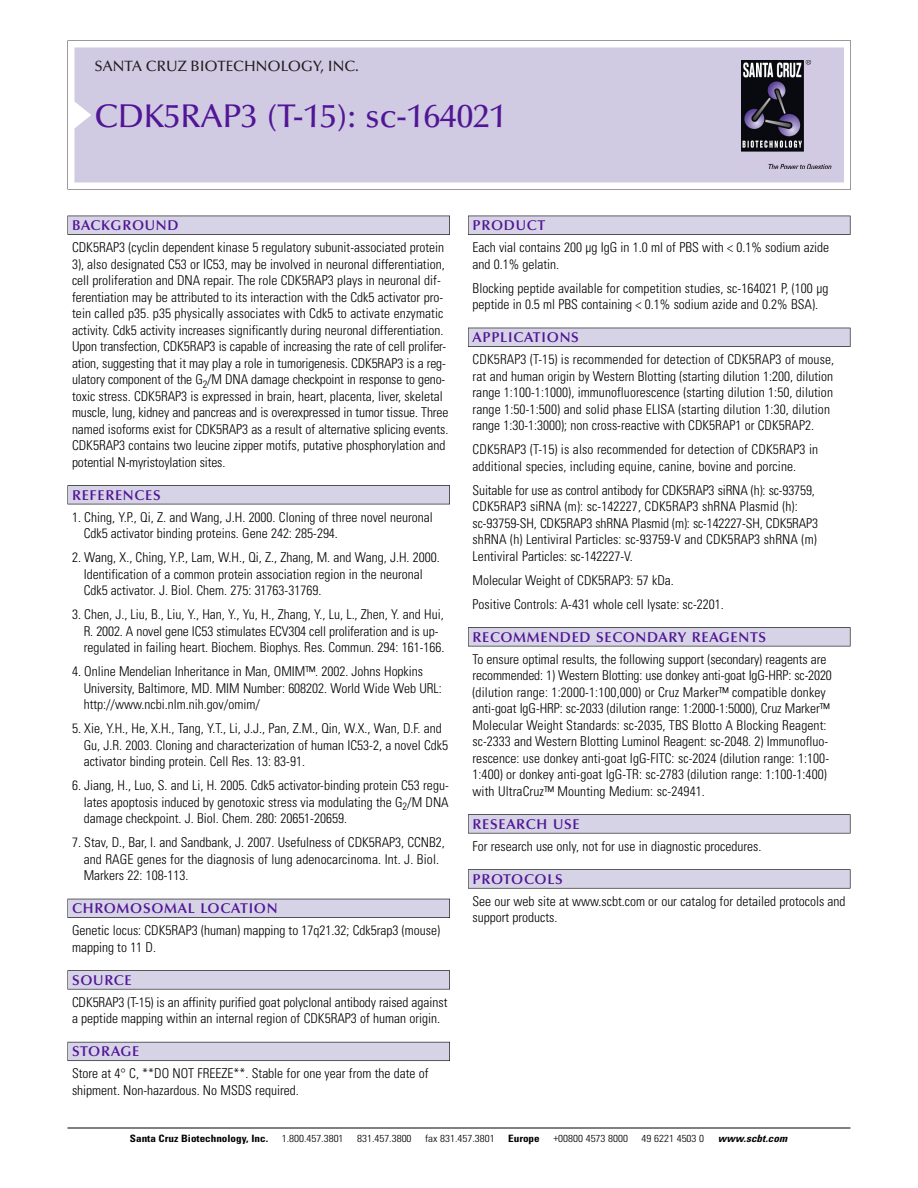
<style>
.page{position:relative;width:918px;height:1188px;background:#fff}
.page>*{position:absolute;margin:0;border:0;box-sizing:border-box;transform-origin:0 0}
.t1{font:500 33px "Optima";color:#511695}
.t2{font:500 15px "Optima";color:#231f20}
.t3{font:600 14.25px "Optima";letter-spacing:.05em;color:#511695}
.t4{font:300 condensed 13.5px/16.5px "Univers";color:#000}
.t5{font:300 condensed 10.2px "Univers";color:#000;scale:1.1 1}
.t6{font:700 condensed 10.2px "Univers";color:#000;scale:1.1 1}
.t7{font:italic 700 condensed 10.2px "Univers";letter-spacing:.005em;color:#000;scale:1.1 1}
</style>
<div class="page">
<svg style="left:68px;top:40px;width:783px;height:149px"></svg>
<div style="left:74px;top:47px;width:770px;height:135px;background:#d1cae3"></div>
<img style="left:741px;top:60px;width:90px;height:108px">
<div style="left:68px;top:216px;width:382px;height:19px;background:#525155"></div>
<div style="left:68px;top:216px;width:381px;height:18px;background:#d7d3e7"></div>
<div style="left:68px;top:485px;width:382px;height:19px;background:#525155"></div>
<div style="left:68px;top:486px;width:381px;height:18px;background:#d7d3e7"></div>
<div style="left:68px;top:899px;width:382px;height:19px;background:#525158"></div>
<div style="left:68px;top:899px;width:381px;height:18px;background:#d7d3e7"></div>
<div style="left:68px;top:970px;width:382px;height:19px;background:#575759"></div>
<div style="left:68px;top:971px;width:381px;height:18px;background:#d7d3e7"></div>
<div style="left:68px;top:1042px;width:382px;height:19px;background:#5b5a62"></div>
<div style="left:68px;top:1042px;width:381px;height:18px;background:#d7d3e7"></div>
<div style="left:468px;top:216px;width:382px;height:19px;background:#525155"></div>
<div style="left:468px;top:216px;width:382px;height:18px;background:#d7d3e7"></div>
<div style="left:468px;top:328px;width:382px;height:19px;background:#515055"></div>
<div style="left:468px;top:328px;width:382px;height:18px;background:#d7d3e7"></div>
<div style="left:468px;top:627px;width:382px;height:19px;background:#545357"></div>
<div style="left:468px;top:628px;width:382px;height:18px;background:#d7d3e7"></div>
<div style="left:468px;top:814px;width:382px;height:19px;background:#575759"></div>
<div style="left:468px;top:815px;width:382px;height:18px;background:#d7d3e7"></div>
<svg style="left:468px;top:869px;width:382px;height:20px"></svg>
<div style="left:468px;top:870px;width:382px;height:18px;background:#d7d3e7"></div>
<hr style="left:68px;top:1128px;width:782px;height:1px;background:#000">
<p class="t2" style="left:94px;top:61px;width:266px">SANTA CRUZ BIOTECHNOLOGY, INC.</p>
<h1 class="t1" style="left:94px;top:103px;width:413px">CDK5RAP3 (T-15): sc-164021</h1>
<p class="t3" style="left:72px;top:219px;width:108px">BACKGROUND</p>
<p class="t4" style="left:72px;top:240px;width:378px">CDK5RAP3 (cyclin dependent kinase 5 regulatory subunit-associated protein 3), also designated C53 or IC53, may be involved in neuronal differentiation, cell proliferation and DNA repair. The role CDK5RAP3 plays in neuronal dif&shy;ferentiation may be attributed to its interaction with the Cdk5 activator pro&shy;tein called p35. p35 physically associates with Cdk5 to activate enzymatic activity. Cdk5 activity increases significantly during neuronal differentiation.<br>Upon transfection, CDK5RAP3 is capable of increasing the rate of cell prolifer&shy;ation, suggesting that it may play a role in tumorigenesis. CDK5RAP3 is a reg&shy;ulatory component of the G<sub>2</sub>/M DNA damage checkpoint in response to geno&shy;toxic stress. CDK5RAP3 is expressed in brain, heart, placenta, liver, skeletal muscle, lung, kidney and pancreas and is overexpressed in tumor tissue. Three named isoforms exist for CDK5RAP3 as a result of alternative splicing events.<br>CDK5RAP3 contains two leucine zipper motifs, putative phosphorylation and potential N-myristoylation sites.</p>
<p class="t3" style="left:72px;top:489px;width:90px">REFERENCES</p>
<p class="t4" style="left:84px;top:510px;width:351px;text-indent:-12px">1. Ching, Y.P., Qi, Z. and Wang, J.H. 2000. Cloning of three novel neuronal<br>Cdk5 activator binding proteins. Gene 242: 285-294.</p>
<p class="t4" style="left:84px;top:550px;width:358px;text-indent:-12px">2. Wang, X., Ching, Y.P., Lam, W.H., Qi, Z., Zhang, M. and Wang, J.H. 2000.<br>Identification of a common protein association region in the neuronal<br>Cdk5 activator. J. Biol. Chem. 275: 31763-31769.</p>
<p class="t4" style="left:84px;top:607px;width:362px;text-indent:-12px">3. Chen, J., Liu, B., Liu, Y., Han, Y., Yu, H., Zhang, Y., Lu, L., Zhen, Y. and Hui,<br>R. 2002. A novel gene IC53 stimulates ECV304 cell proliferation and is up&shy;regulated in failing heart. Biochem. Biophys. Res. Commun. 294: 161-166.</p>
<p class="t4" style="left:84px;top:664px;width:360px;text-indent:-12px">4. Online Mendelian Inheritance in Man, OMIM™. 2002. Johns Hopkins<br>University, Baltimore, MD. MIM Number: 608202. World Wide Web URL: http://www.ncbi.nlm.nih.gov/omim/</p>
<p class="t4" style="left:84px;top:721px;width:366px;text-indent:-12px">5. Xie, Y.H., He, X.H., Tang, Y.T., Li, J.J., Pan, Z.M., Qin, W.X., Wan, D.F. and<br>Gu, J.R. 2003. Cloning and characterization of human IC53-2, a novel Cdk5 activator binding protein. Cell Res. 13: 83-91.</p>
<p class="t4" style="left:84px;top:778px;width:367px;text-align:justify;text-indent:-12px">6. Jiang, H., Luo, S. and Li, H. 2005. Cdk5 activator-binding protein C53 regu&shy;lates apoptosis induced by genotoxic stress via modulating the G<sub>2</sub>/M DNA damage checkpoint. J. Biol. Chem. 280: 20651-20659.</p>
<p class="t4" style="left:84px;top:835px;width:363px;text-indent:-12px">7. Stav, D., Bar, I. and Sandbank, J. 2007. Usefulness of CDK5RAP3, CCNB2, and RAGE genes for the diagnosis of lung adenocarcinoma. Int. J. Biol.<br>Markers 22: 108-113.</p>
<p class="t3" style="left:72px;top:903px;width:207px">CHROMOSOMAL LOCATION</p>
<p class="t4" style="left:72px;top:923px;width:370px">Genetic locus: CDK5RAP3 (human) mapping to 17q21.32; Cdk5rap3 (mouse) mapping to 11 D.</p>
<p class="t3" style="left:72px;top:974px;width:61px">SOURCE</p>
<p class="t4" style="left:72px;top:995px;width:377px">CDK5RAP3 (T-15) is an affinity purified goat polyclonal antibody raised against a peptide mapping within an internal region of CDK5RAP3 of human origin.</p>
<p class="t3" style="left:72px;top:1046px;width:69px">STORAGE</p>
<p class="t4" style="left:72px;top:1066px;width:358px">Store at 4° C, **DO NOT FREEZE**. Stable for one year from the date of shipment. Non-hazardous. No MSDS required.</p>
<p class="t3" style="left:473px;top:219px;width:74px">PRODUCT</p>
<p class="t4" style="left:473px;top:240px;width:358px">Each vial contains 200 µg IgG in 1.0 ml of PBS with &lt; 0.1% sodium azide and 0.1% gelatin.</p>
<p class="t4" style="left:473px;top:281px;width:357px">Blocking peptide available for competition studies, sc-164021 P, (100 µg peptide in 0.5 ml PBS containing &lt; 0.1% sodium azide and 0.2% BSA).</p>
<p class="t3" style="left:473px;top:332px;width:108px">APPLICATIONS</p>
<p class="t4" style="left:473px;top:352px;width:363px">CDK5RAP3 (T-15) is recommended for detection of CDK5RAP3 of mouse, rat and human origin by Western Blotting (starting dilution 1:200, dilution range 1:100-1:1000), immunofluorescence (starting dilution 1:50, dilution range 1:50-1:500) and solid phase ELISA (starting dilution 1:30, dilution range 1:30-1:3000); non cross-reactive with CDK5RAP1 or CDK5RAP2.</p>
<p class="t4" style="left:473px;top:442px;width:347px">CDK5RAP3 (T-15) is also recommended for detection of CDK5RAP3 in additional species, including equine, canine, bovine and porcine.</p>
<p class="t4" style="left:473px;top:483px;width:347px">Suitable for use as control antibody for CDK5RAP3 siRNA (h): sc-93759, CDK5RAP3 siRNA (m): sc-142227, CDK5RAP3 shRNA Plasmid (h): sc-93759-SH, CDK5RAP3 shRNA Plasmid (m): sc-142227-SH, CDK5RAP3 shRNA (h) Lentiviral Particles: sc-93759-V and CDK5RAP3 shRNA (m)<br>Lentiviral Particles: sc-142227-V.</p>
<p class="t4" style="left:473px;top:569px;width:253px;line-height:24px">Molecular Weight of CDK5RAP3: 57 kDa.<br>Positive Controls: A-431 whole cell lysate: sc-2201.</p>
<p class="t3" style="left:473px;top:631px;width:295px">RECOMMENDED SECONDARY REAGENTS</p>
<p class="t4" style="left:473px;top:652px;width:361px">To ensure optimal results, the following support (secondary) reagents are recommended: 1) Western Blotting: use donkey anti-goat IgG-HRP: sc-2020 (dilution range: 1:2000-1:100,000) or Cruz Marker™ compatible donkey anti-goat IgG-HRP: sc-2033 (dilution range: 1:2000-1:5000), Cruz Marker™ Molecular Weight Standards: sc-2035, TBS Blotto A Blocking Reagent: sc-2333 and Western Blotting Luminol Reagent: sc-2048. 2) Immunofluo&shy;rescence: use donkey anti-goat IgG-FITC: sc-2024 (dilution range: 1:100- 1:400) or donkey anti-goat IgG-TR: sc-2783 (dilution range: 1:100-1:400) with UltraCruz™ Mounting Medium: sc-24941.</p>
<p class="t3" style="left:473px;top:818px;width:109px">RESEARCH USE</p>
<p class="t4" style="left:473px;top:839px;width:290px">For research use only, not for use in diagnostic procedures.</p>
<p class="t3" style="left:473px;top:873px;width:92px">PROTOCOLS</p>
<p class="t4" style="left:473px;top:894px;width:375px">See our web site at www.scbt.com or our catalog for detailed protocols and support products.</p>
<p class="t6" style="left:130px;top:1135px;width:127px">Santa Cruz Biotechnology, Inc.</p>
<p class="t5" style="left:282px;top:1135px;width:58px">1.800.457.3801</p>
<p class="t5" style="left:357px;top:1135px;width:51px">831.457.3800</p>
<p class="t5" style="left:425px;top:1135px;width:65px">fax 831.457.3801</p>
<p class="t6" style="left:508px;top:1135px;width:30px">Europe</p>
<p class="t5" style="left:553px;top:1135px;width:69px">+00800 4573 8000</p>
<p class="t5" style="left:642px;top:1135px;width:58px">49 6221 4503 0</p>
<p class="t7" style="left:718px;top:1135px;width:64px">www.scbt.com</p>
</div>
